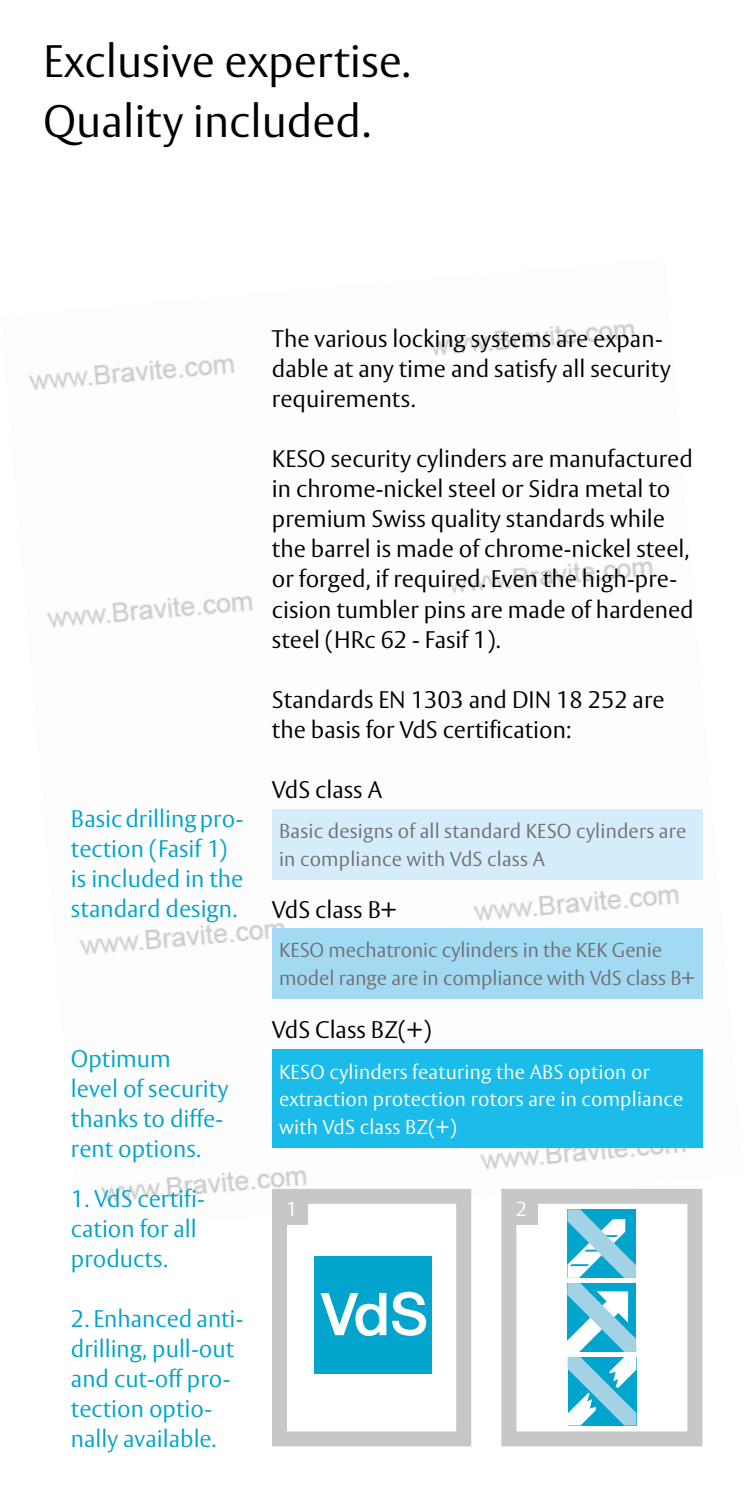
<style>
.page{position:relative;width:745px;height:1489px;background:#fff}
.page>*{position:absolute;margin:0;border:0;box-sizing:border-box;transform-origin:0 0}
.t1{font:300 45px/60px "ASSA Vesta";color:#000}
.t2{font:300 23.75px/30px "ASSA Vesta";color:#000}
.t3{font:300 23.75px/30px "ASSA Vesta";color:#00a4cc}
.t4{font:300 20px/27.5px "ASSA Vesta";color:#707172}
.t5{font:300 20px/27.5px "ASSA Vesta";letter-spacing:.01em;color:#fff}
</style>
<div class="page">
<img style="left:28px;top:323px;width:675px;height:907px">
<div style="left:272px;top:1188px;width:199px;height:258px;background:#fff;border:15px solid #c6c7c8"></div>
<div style="left:501px;top:1188px;width:201px;height:258px;background:#fff;border:15px solid #c6c7c8"></div>
<div style="left:314px;top:1255px;width:117px;height:117px;background:#00a4cc"></div>
<svg style="left:320px;top:1292px;width:66px;height:43px"></svg>
<svg style="left:392px;top:1291px;width:34px;height:44px"></svg>
<svg style="left:567px;top:1209px;width:69px;height:216px"></svg>
<div style="left:272px;top:1189px;width:36px;height:35px;background:#c6c7c8"></div>
<div style="left:501px;top:1189px;width:36px;height:35px;background:#c6c7c8"></div>
<div style="left:272px;top:808px;width:430px;height:71px;background:#d5edfa"></div>
<div style="left:272px;top:927px;width:430px;height:71px;background:#a2daf4"></div>
<div style="left:272px;top:1049px;width:430px;height:98px;background:#1bbbea"></div>
<h1 class="t1" style="left:43px;top:34px;width:368px">Exclusive expertise.<br>Quality included.</h1>
<p class="t2" style="left:272px;top:325px;width:400px">The various locking systems are expan&shy;dable at any time and satisfy all security requirements.</p>
<p class="t2" style="left:272px;top:445px;width:423px">KESO security cylinders are manufactured in chrome-nickel steel or Sidra metal to premium Swiss quality standards while the barrel is made of chrome-nickel steel, or forged, if required. Even the high-pre&shy;cision tumbler pins are made of hardened steel (HRc 62 - Fasif 1).</p>
<p class="t2" style="left:272px;top:685px;width:394px">Standards EN 1303 and DIN 18 252 are the basis for VdS certification:</p>
<p class="t3" style="left:71px;top:804px;width:174px">Basic drilling pro&shy;tection (Fasif 1) is included in the standard design.</p>
<p class="t3" style="left:71px;top:1044px;width:159px">Optimum<br>level of security thanks to diffe&shy;rent options.</p>
<p class="t3" style="left:71px;top:1184px;width:135px">1. VdS certifi&shy;cation for all products.</p>
<p class="t3" style="left:71px;top:1304px;width:174px">2. Enhanced anti&shy;drilling, pull-out and cut-off pro&shy;tection optio&shy;nally available.</p>
<p class="t2" style="left:272px;top:775px;width:112px">VdS class A</p>
<p class="t4" style="left:279px;top:818px;width:408px">Basic designs of all standard KESO cylinders are in compliance with VdS class A</p>
<p class="t2" style="left:272px;top:895px;width:126px">VdS class B+</p>
<p class="t4" style="left:279px;top:937px;width:416px">KESO mechatronic cylinders in the KEK Genie model range are in compliance with VdS class B+</p>
<p class="t2" style="left:272px;top:1015px;width:161px">VdS Class BZ(+)</p>
<p class="t5" style="left:279px;top:1058px;width:405px">KESO cylinders featuring the ABS option or extraction protection rotors are in compliance with VdS class BZ(+)</p>
<p class="t5" style="left:286px;top:1196px;width:13px">1</p>
<p class="t5" style="left:515px;top:1196px;width:13px">2</p>
</div>
